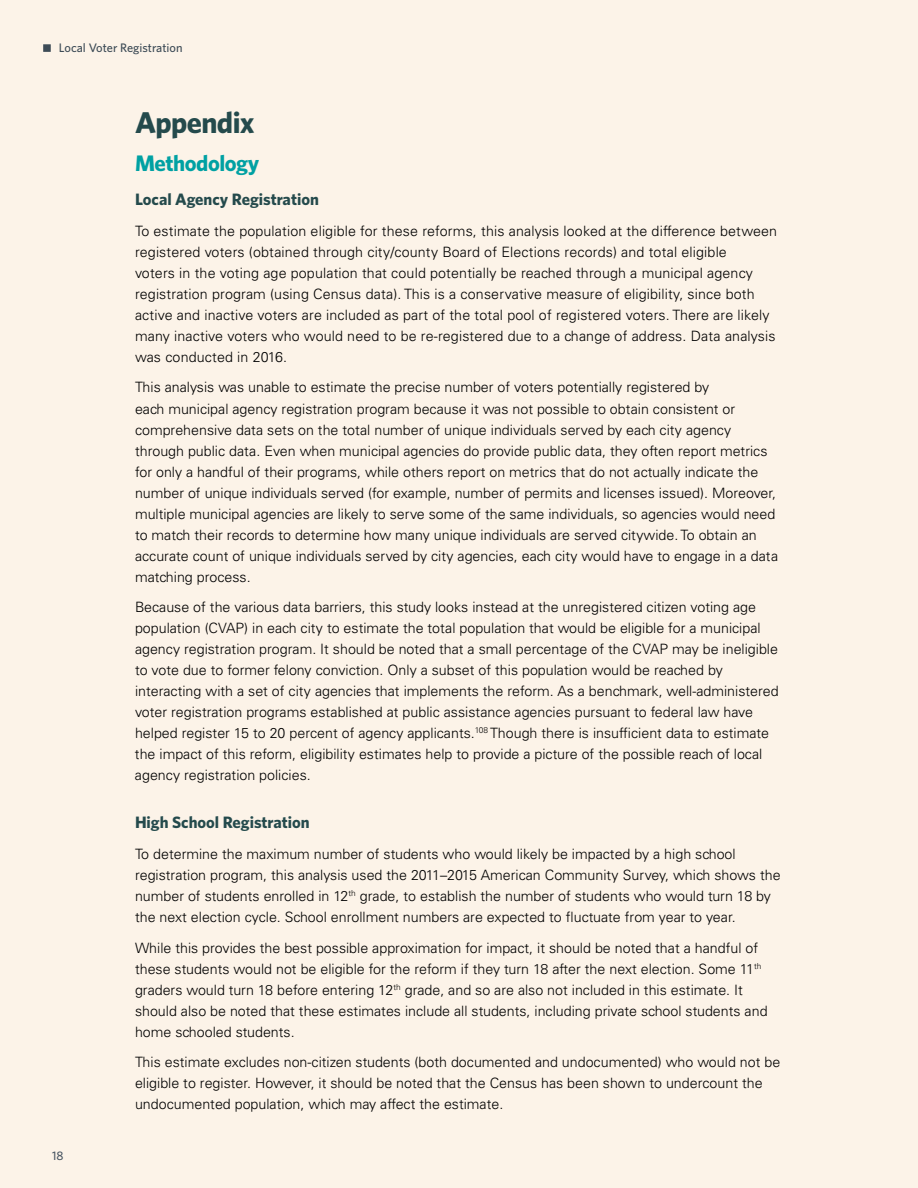
<style>
.page{position:relative;width:918px;height:1188px;background:#fcf3e8}
.page>*{position:absolute;margin:0;border:0;box-sizing:border-box;transform-origin:0 0}
.t1{font:700 30px "Whitney";letter-spacing:-.02em;color:#244a4c}
.t2{font:700 22.5px "Whitney";letter-spacing:-.02em;color:#00a1a3}
.t3{font:700 16.5px "Whitney";color:#244a4c}
.t4{font:300 14.25px/21px "Univers LT Std";color:#000}
.t5{font:500 12.3px "Whitney";color:#3d4b56}
.t6{font:500 12.3px "Whitney";color:#475461}
</style>
<div class="page">
<svg style="left:43px;top:44px;width:8px;height:8px"></svg>
<p class="t5" style="left:59px;top:40px;width:125px">Local Voter Registration</p>
<p class="t6" style="left:52px;top:1148px;width:13px">18</p>
<h1 class="t1" style="left:135px;top:102px;width:121px">Appendix</h1>
<h2 class="t2" style="left:135px;top:148px;width:126px">Methodology</h2>
<p class="t3" style="left:135px;top:188px;width:185px">Local Agency Registration</p>
<p class="t4" style="left:135px;top:220px;width:644px">To estimate the population eligible for these reforms, this analysis looked at the difference between registered voters (obtained through city/county Board of Elections records) and total eligible<br>voters in the voting age population that could potentially be reached through a municipal agency registration program (using Census data). This is a conservative measure of eligibility, since both active and inactive voters are included as part of the total pool of registered voters. There are likely many inactive voters who would need to be re-registered due to a change of address. Data analysis was conducted in 2016.</p>
<p class="t4" style="left:135px;top:377px;width:645px">This analysis was unable to estimate the precise number of voters potentially registered by<br>each municipal agency registration program because it was not possible to obtain consistent or comprehensive data sets on the total number of unique individuals served by each city agency through public data. Even when municipal agencies do provide public data, they often report metrics for only a handful of their programs, while others report on metrics that do not actually indicate the number of unique individuals served (for example, number of permits and licenses issued). Moreover, multiple municipal agencies are likely to serve some of the same individuals, so agencies would need to match their records to determine how many unique individuals are served citywide. To obtain an accurate count of unique individuals served by city agencies, each city would have to engage in a data matching process.</p>
<p class="t4" style="left:135px;top:597px;width:645px">Because of the various data barriers, this study looks instead at the unregistered citizen voting age population (CVAP) in each city to estimate the total population that would be eligible for a municipal agency registration program. It should be noted that a small percentage of the CVAP may be ineligible to vote due to former felony conviction. Only a subset of this population would be reached by interacting with a set of city agencies that implements the reform. As a benchmark, well-administered voter registration programs established at public assistance agencies pursuant to federal law have helped register 15 to 20 percent of agency applicants.<sup>108</sup> Though there is insufficient data to estimate the impact of this reform, eligibility estimates help to provide a picture of the possible reach of local agency registration policies.</p>
<p class="t3" style="left:135px;top:811px;width:176px">High School Registration</p>
<p class="t4" style="left:135px;top:843px;width:647px">To determine the maximum number of students who would likely be impacted by a high school registration program, this analysis used the 2011–2015 American Community Survey, which shows the number of students enrolled in 12<sup>th</sup> grade, to establish the number of students who would turn 18 by the next election cycle. School enrollment numbers are expected to fluctuate from year to year.</p>
<p class="t4" style="left:135px;top:937px;width:634px">While this provides the best possible approximation for impact, it should be noted that a handful of these students would not be eligible for the reform if they turn 18 after the next election. Some 11<sup>th </sup>graders would turn 18 before entering 12<sup>th</sup> grade, and so are also not included in this estimate. It should also be noted that these estimates include all students, including private school students and home schooled students.</p>
<p class="t4" style="left:135px;top:1052px;width:647px">This estimate excludes non-citizen students (both documented and undocumented) who would not be eligible to register. However, it should be noted that the Census has been shown to undercount the undocumented population, which may affect the estimate.</p>
</div>
